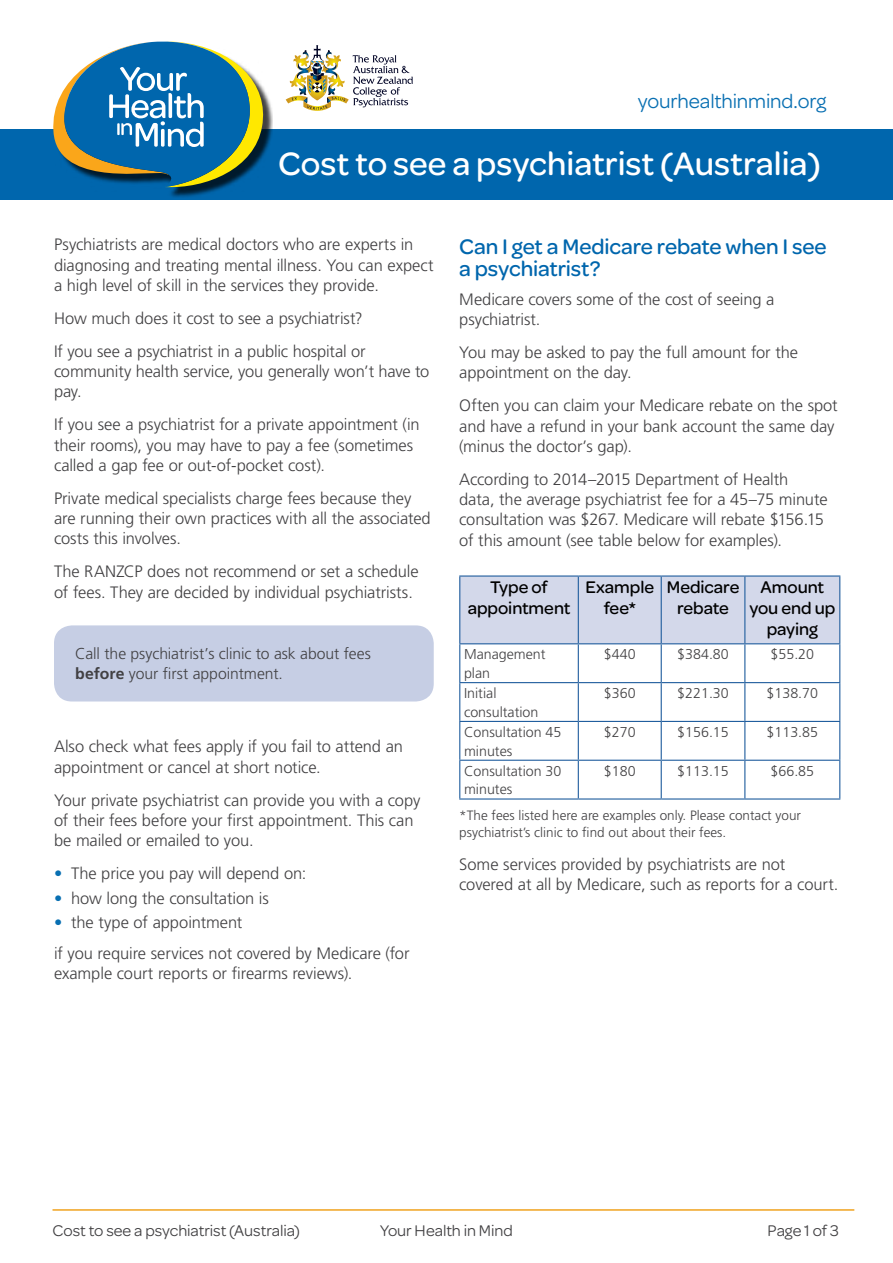
<style>
.page{position:relative;width:893px;height:1263px;background:#fff}
.page>*{position:absolute;margin:0;border:0;box-sizing:border-box;transform-origin:0 0}
.t1{font:500 34.5px "Omnes";color:#fff}
.Heading_2{font:500 22.5px/22.5px "Omnes";letter-spacing:-.005em;color:#0066ad}
.FS_running_head{font:21px "Omnes";letter-spacing:-.005em;color:#086fb2}
.TableHead{font:500 18px/21px "Omnes";letter-spacing:-.005em;color:#000;text-align:center}
.BodyCopy{font:300 16.5px/20.2px "Frutiger LT Std";letter-spacing:-.005em;color:#414042}
.Footer_text{font:16.5px "Omnes";letter-spacing:-.005em;color:#414042}
.t2{font:300 15.75px/20.2px "Frutiger LT Std";letter-spacing:-.005em;color:#414042}
.TableCopy{font:300 14.25px/18.8px "Frutiger LT Std";color:#414042}
.SourceText{font:300 13.5px/16.5px "Frutiger LT Std";color:#414042}
.s1{font-weight:700}
.s2{color:#086fb2}
</style>
<div class="page">
<svg style="left:286px;top:45px;width:127px;height:66px"></svg>
<div style="left:0;top:129px;width:893px;height:70px;background:#0066ad"></div>
<div style="left:56px;top:44px;width:217px;height:153px;background:#000;opacity:.75"></div>
<svg style="left:53px;top:41px;width:217px;height:148px"></svg>
<hr style="left:53px;top:1209px;width:801px;height:2px;background:#f0a31f">
<div style="left:54px;top:625px;width:380px;height:76px;background:#c6cee4;border-radius:18px"></div>
<div style="left:460px;top:577px;width:379px;height:66px;background:#d3d8ea"></div>
<hr style="left:459px;top:575px;width:119px;height:2px;background:#215e9e">
<hr style="left:459px;top:577px;width:1px;height:66px;background:#215e9e">
<hr style="left:578px;top:575px;width:83px;height:2px;background:#215e9e">
<hr style="left:578px;top:577px;width:1px;height:66px;background:#215e9e">
<hr style="left:661px;top:575px;width:84px;height:2px;background:#215e9e">
<hr style="left:661px;top:577px;width:1px;height:66px;background:#215e9e">
<hr style="left:745px;top:575px;width:95px;height:2px;background:#215e9e">
<hr style="left:744px;top:577px;width:1px;height:66px;background:#215e9e">
<hr style="left:839px;top:577px;width:1px;height:66px;background:#215e9e">
<hr style="left:459px;top:643px;width:119px;height:1px;background:#215e9e">
<hr style="left:459px;top:644px;width:1px;height:38px;background:#215e9e">
<hr style="left:578px;top:643px;width:83px;height:1px;background:#215e9e">
<hr style="left:578px;top:644px;width:1px;height:38px;background:#215e9e">
<hr style="left:661px;top:643px;width:84px;height:1px;background:#215e9e">
<hr style="left:661px;top:644px;width:1px;height:38px;background:#215e9e">
<hr style="left:745px;top:643px;width:95px;height:1px;background:#215e9e">
<hr style="left:744px;top:644px;width:1px;height:38px;background:#215e9e">
<hr style="left:839px;top:644px;width:1px;height:38px;background:#215e9e">
<hr style="left:459px;top:682px;width:119px;height:1px;background:#215e9e">
<hr style="left:459px;top:683px;width:1px;height:38px;background:#215e9e">
<hr style="left:578px;top:682px;width:83px;height:1px;background:#215e9e">
<hr style="left:578px;top:683px;width:1px;height:38px;background:#215e9e">
<hr style="left:661px;top:682px;width:84px;height:1px;background:#215e9e">
<hr style="left:661px;top:683px;width:1px;height:38px;background:#215e9e">
<hr style="left:745px;top:682px;width:95px;height:1px;background:#215e9e">
<hr style="left:744px;top:683px;width:1px;height:38px;background:#215e9e">
<hr style="left:839px;top:683px;width:1px;height:38px;background:#215e9e">
<hr style="left:459px;top:721px;width:119px;height:1px;background:#215e9e">
<hr style="left:459px;top:722px;width:1px;height:38px;background:#215e9e">
<hr style="left:578px;top:721px;width:83px;height:1px;background:#215e9e">
<hr style="left:578px;top:722px;width:1px;height:38px;background:#215e9e">
<hr style="left:661px;top:721px;width:84px;height:1px;background:#215e9e">
<hr style="left:661px;top:722px;width:1px;height:38px;background:#215e9e">
<hr style="left:745px;top:721px;width:95px;height:1px;background:#215e9e">
<hr style="left:744px;top:722px;width:1px;height:38px;background:#215e9e">
<hr style="left:839px;top:722px;width:1px;height:38px;background:#215e9e">
<hr style="left:459px;top:760px;width:119px;height:1px;background:#215e9e">
<hr style="left:459px;top:761px;width:1px;height:37px;background:#215e9e">
<hr style="left:578px;top:760px;width:83px;height:1px;background:#215e9e">
<hr style="left:578px;top:761px;width:1px;height:37px;background:#215e9e">
<hr style="left:661px;top:760px;width:84px;height:1px;background:#215e9e">
<hr style="left:661px;top:761px;width:1px;height:37px;background:#215e9e">
<hr style="left:745px;top:760px;width:95px;height:1px;background:#215e9e">
<hr style="left:744px;top:761px;width:1px;height:37px;background:#215e9e">
<hr style="left:839px;top:761px;width:1px;height:37px;background:#215e9e">
<hr style="left:459px;top:798px;width:119px;height:1px;background:#215e9e">
<hr style="left:578px;top:798px;width:83px;height:1px;background:#215e9e">
<hr style="left:661px;top:798px;width:84px;height:1px;background:#215e9e">
<hr style="left:745px;top:798px;width:95px;height:1px;background:#215e9e">
<p class="FS_running_head" style="left:638px;top:87px;width:190px">yourhealthinmind.org</p>
<h1 class="t1" style="left:278px;top:139px;width:544px">Cost to see a psychiatrist (Australia)</h1>
<p class="BodyCopy" style="left:54px;top:235px;width:381px">Psychiatrists are medical doctors who are experts in diagnosing and treating mental illness. You can expect a high level of skill in the services they provide.</p>
<p class="BodyCopy" style="left:54px;top:308px;width:310px">How much does it cost to see a psychiatrist?</p>
<p class="BodyCopy" style="left:54px;top:341px;width:377px">If you see a psychiatrist in a public hospital or community health service, you generally won’t have to pay.</p>
<p class="BodyCopy" style="left:54px;top:415px;width:367px">If you see a psychiatrist for a private appointment (in their rooms), you may have to pay a fee (sometimes called a gap fee or out-of-pocket cost).</p>
<p class="BodyCopy" style="left:54px;top:488px;width:378px">Private medical specialists charge fees because they are running their own practices with all the associated costs this involves.</p>
<p class="BodyCopy" style="left:54px;top:562px;width:366px">The RANZCP does not recommend or set a schedule of fees. They are decided by individual psychiatrists.</p>
<p class="t2" style="left:75px;top:643px;width:297px">Call the psychiatrist’s clinic to ask about fees <span class="s1">before</span> your first appointment.</p>
<p class="BodyCopy" style="left:54px;top:737px;width:350px">Also check what fees apply if you fail to attend an appointment or cancel at short notice.</p>
<p class="BodyCopy" style="left:54px;top:790px;width:368px">Your private psychiatrist can provide you with a copy of their fees before your first appointment. This can be mailed or emailed to you.</p>
<p class="BodyCopy" style="left:54px;top:863px;width:254px"><span class="s2">•</span> The price you pay will depend on:</p>
<p class="BodyCopy" style="left:54px;top:888px;width:216px"><span class="s2">•</span> how long the consultation is</p>
<p class="BodyCopy" style="left:54px;top:912px;width:190px"><span class="s2">•</span> the type of appointment</p>
<p class="BodyCopy" style="left:54px;top:943px;width:357px">if you require services not covered by Medicare (for example court reports or firearms reviews).</p>
<p class="Heading_2" style="left:459px;top:234px;width:369px">Can I get a Medicare rebate when I see a psychiatrist?</p>
<p class="BodyCopy" style="left:459px;top:289px;width:317px">Medicare covers some of the cost of seeing a psychiatrist.</p>
<p class="BodyCopy" style="left:459px;top:343px;width:340px">You may be asked to pay the full amount for the appointment on the day.</p>
<p class="BodyCopy" style="left:459px;top:396px;width:380px">Often you can claim your Medicare rebate on the spot and have a refund in your bank account the same day (minus the doctor’s gap).</p>
<p class="BodyCopy" style="left:459px;top:469px;width:370px">According to 2014–2015 Department of Health data, the average psychiatrist fee for a 45–75 minute consultation was $267. Medicare will rebate $156.15 of this amount (see table below for examples).</p>
<p class="TableHead" style="left:468px;top:576px;width:104px">Type of appointment</p>
<p class="TableHead" style="left:585px;top:576px;width:70px">Example fee*</p>
<p class="TableHead" style="left:667px;top:576px;width:74px">Medicare rebate</p>
<p class="TableHead" style="left:749px;top:576px;width:87px">Amount you end up paying</p>
<p class="TableCopy" style="left:464px;top:645px;width:83px">Management plan</p>
<p class="TableCopy" style="left:604px;top:645px;width:33px">$440</p>
<p class="TableCopy" style="left:677px;top:645px;width:53px">$384.80</p>
<p class="TableCopy" style="left:771px;top:645px;width:45px">$55.20</p>
<p class="TableCopy" style="left:464px;top:684px;width:76px">Initial consultation</p>
<p class="TableCopy" style="left:604px;top:684px;width:33px">$360</p>
<p class="TableCopy" style="left:677px;top:684px;width:53px">$221.30</p>
<p class="TableCopy" style="left:767px;top:684px;width:53px">$138.70</p>
<p class="TableCopy" style="left:464px;top:723px;width:99px">Consultation 45 minutes</p>
<p class="TableCopy" style="left:604px;top:723px;width:33px">$270</p>
<p class="TableCopy" style="left:677px;top:723px;width:53px">$156.15</p>
<p class="TableCopy" style="left:767px;top:723px;width:53px">$113.85</p>
<p class="TableCopy" style="left:464px;top:761px;width:99px">Consultation 30 minutes</p>
<p class="TableCopy" style="left:604px;top:761px;width:33px">$180</p>
<p class="TableCopy" style="left:677px;top:761px;width:53px">$113.15</p>
<p class="TableCopy" style="left:771px;top:761px;width:45px">$66.85</p>
<p class="SourceText" style="left:459px;top:808px;width:343px">*The fees listed here are examples only. Please contact your psychiatrist’s clinic to find out about their fees.</p>
<p class="BodyCopy" style="left:459px;top:854px;width:381px">Some services provided by psychiatrists are not covered at all by Medicare, such as reports for a court.</p>
<p class="Footer_text" style="left:53px;top:1219px;width:249px">Cost to see a psychiatrist (Australia)</p>
<p class="Footer_text" style="left:380px;top:1219px;width:134px">Your Health in Mind</p>
<p class="Footer_text" style="left:768px;top:1219px;width:73px">Page 1 of 3</p>
</div>
